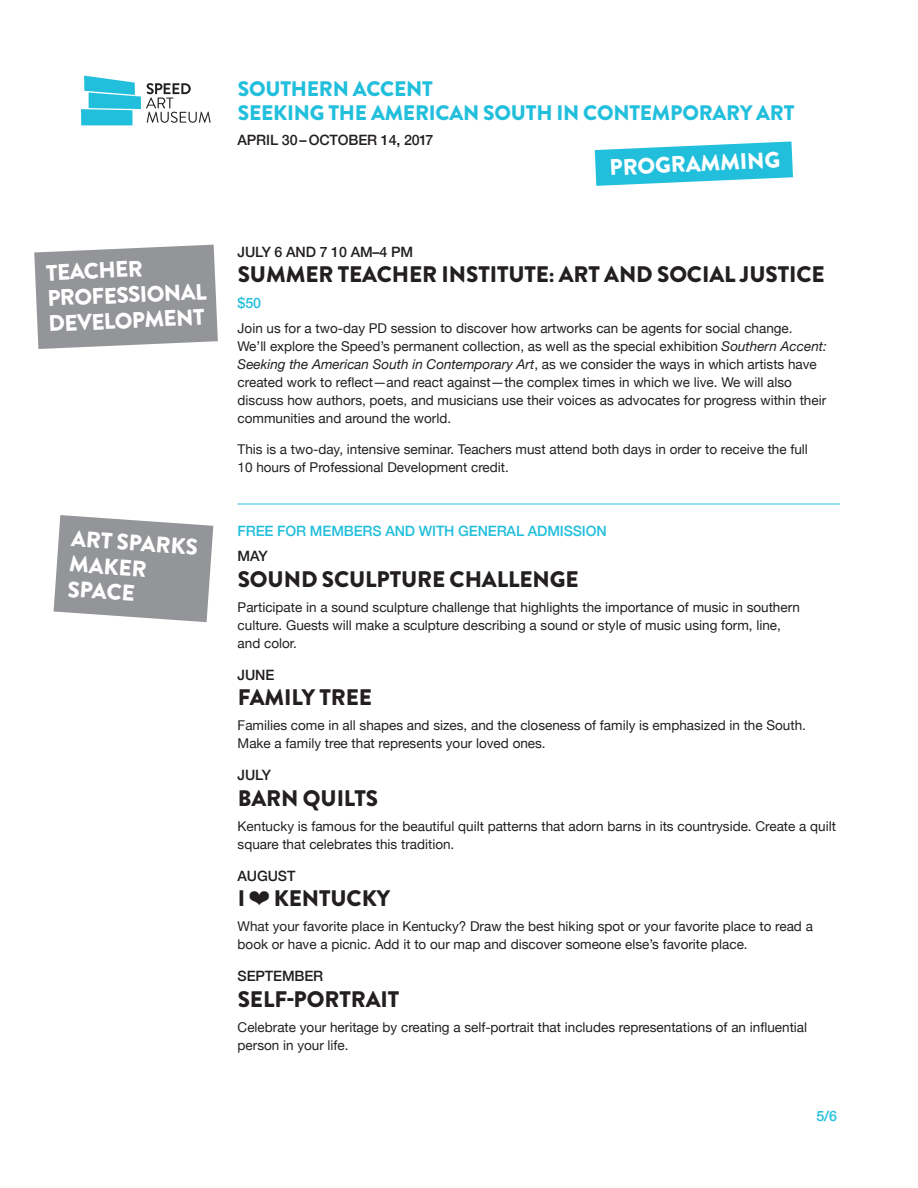
<style>
.page{position:relative;width:918px;height:1188px;background:#fff}
.page>*{position:absolute;margin:0;border:0;box-sizing:border-box;transform-origin:0 0}
.t1{font:900 22.5px "Brandon Grotesque";letter-spacing:-.005em;color:#231f20}
.t2{font:900 22.5px/25.5px "Brandon Grotesque";color:#fff}
.t3{font:900 21px/24px "Brandon Grotesque";letter-spacing:-.01em;color:#22bfdc}
.t4{font:500 14.25px "Helvetica Neue";letter-spacing:-.01em;color:#231f20}
.t5{font:500 14.25px "Helvetica Neue";letter-spacing:-.01em;color:#22bfdc}
.t6{font:13.5px/18px "Helvetica Neue";color:#231f20}
.s1{font-style:italic}
</style>
<div class="page">
<svg style="left:81px;top:76px;width:130px;height:49px"></svg>
<svg style="left:595px;top:141px;width:198px;height:45px"></svg>
<hr style="left:238px;top:504px;width:602px;height:1px;background:#22bfdc">
<svg style="left:54px;top:515px;width:159px;height:107px;background:#a0a2a5"></svg>
<svg style="left:34px;top:245px;width:184px;height:104px;background:#9d9ea1"></svg>
<h1 class="t2" style="left:45px;top:261px;width:161px;rotate:-3deg">TEACHER<br>PROFESSIONAL<br>DEVELOPMENT</h1>
<h1 class="t2" style="left:72px;top:526px;width:129px;rotate:4deg">ART SPARKS<br>MAKER<br>SPACE</h1>
<h2 class="t3" style="left:238px;top:77px;width:558px">SOUTHERN ACCENT<br>SEEKING THE AMERICAN SOUTH IN CONTEMPORARY ART</h2>
<p class="t4" style="left:238px;top:129px;width:197px">APRIL 30– OCTOBER 14, 2017</p>
<h1 class="t2" style="left:609px;top:156px;width:172px;rotate:-3deg">PROGRAMMING</h1>
<p class="t4" style="left:238px;top:240px;width:177px">JULY 6 AND 7 10 AM–4 PM</p>
<h1 class="t1" style="left:238px;top:259px;width:588px">SUMMER TEACHER INSTITUTE: ART AND SOCIAL JUSTICE</h1>
<p class="t5" style="left:238px;top:291px;width:25px">$50</p>
<p class="t6" style="left:238px;top:320px;width:591px">Join us for a two-day PD session to discover how artworks can be agents for social change.<br>We’ll explore the Speed’s permanent collection, as well as the special exhibition <span class="s1">Southern Accent:<br>Seeking the American South in Contemporary Art</span>, as we consider the ways in which artists have created work to reflect—and react against—the complex times in which we live. We will also discuss how authors, poets, and musicians use their voices as advocates for progress within their communities and around the world.</p>
<p class="t6" style="left:238px;top:441px;width:572px">This is a two-day, intensive seminar. Teachers must attend both days in order to receive the full<br>10 hours of Professional Development credit.</p>
<p class="t5" style="left:238px;top:519px;width:371px">FREE FOR MEMBERS AND WITH GENERAL ADMISSION</p>
<p class="t4" style="left:238px;top:545px;width:32px">MAY</p>
<h1 class="t1" style="left:238px;top:563px;width:342px">SOUND SCULPTURE CHALLENGE</h1>
<p class="t6" style="left:238px;top:599px;width:564px">Participate in a sound sculpture challenge that highlights the importance of music in southern culture. Guests will make a sculpture describing a sound or style of music using form, line, and color.</p>
<p class="t4" style="left:238px;top:663px;width:38px">JUNE</p>
<h1 class="t1" style="left:238px;top:682px;width:136px">FAMILY TREE</h1>
<p class="t6" style="left:238px;top:717px;width:570px">Families come in all shapes and sizes, and the closeness of family is emphasized in the South.<br>Make a family tree that represents your loved ones.</p>
<p class="t4" style="left:238px;top:764px;width:35px">JULY</p>
<h1 class="t1" style="left:238px;top:782px;width:142px">BARN QUILTS</h1>
<p class="t6" style="left:238px;top:818px;width:600px">Kentucky is famous for the beautiful quilt patterns that adorn barns in its countryside. Create a quilt square that celebrates this tradition.</p>
<p class="t4" style="left:238px;top:864px;width:59px">AUGUST</p>
<h1 class="t1" style="left:238px;top:883px;width:154px">I ❤ KENTUCKY</h1>
<p class="t6" style="left:238px;top:918px;width:577px">What your favorite place in Kentucky? Draw the best hiking spot or your favorite place to read a book or have a picnic. Add it to our map and discover someone else’s favorite place.</p>
<p class="t4" style="left:238px;top:965px;width:87px">SEPTEMBER</p>
<h1 class="t1" style="left:238px;top:983px;width:163px">SELF-PORTRAIT</h1>
<p class="t6" style="left:238px;top:1019px;width:571px">Celebrate your heritage by creating a self-portrait that includes representations of an influential person in your life.</p>
<p class="t5" style="left:816px;top:1104px;width:22px">5/6</p>
</div>
